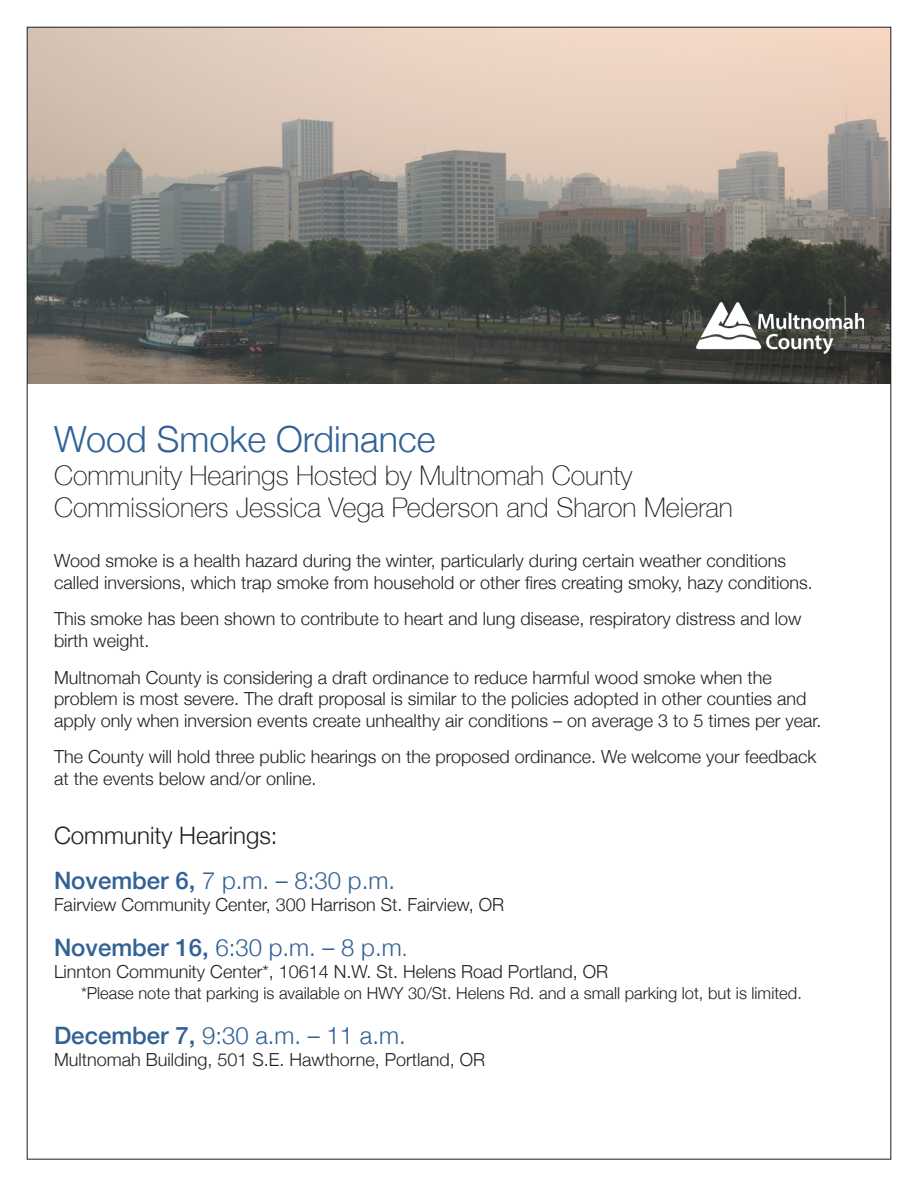
<style>
.page{position:relative;width:918px;height:1188px;background:#fff}
.page>*{position:absolute;margin:0;border:0;box-sizing:border-box;transform-origin:0 0}
.t1{font:300 36px "Helvetica Neue";color:#326195}
.t2{font:100 27px "Helvetica Neue";color:#231f20}
.t3{font:300 24px "Helvetica Neue";color:#326195}
.t4{font:300 24px "Helvetica Neue";color:#231f20}
.t5{font:300 18px/21.6px "Helvetica Neue";color:#231f20}
.t6{font:300 16.5px "Helvetica Neue";color:#231f20}
.s1{font-weight:500}
.s2{font-size:21px}
</style>
<div class="page">
<img style="left:29px;top:29px;width:860px;height:355px">
<img style="left:697px;top:302px;width:167px;height:52px">
<p class="t1" style="left:54px;top:411px;width:383px">Wood Smoke Ordinance</p>
<p class="t2" style="left:54px;top:455px;width:580px">Community Hearings Hosted by Multnomah County</p>
<p class="t2" style="left:54px;top:487px;width:680px">Commissioners Jessica Vega Pederson and Sharon Meieran</p>
<p class="t5" style="left:54px;top:549px;width:760px">Wood smoke is a health hazard during the winter, particularly during certain weather conditions called inversions, which trap smoke from household or other fires creating smoky, hazy conditions.</p>
<p class="t5" style="left:54px;top:607px;width:749px">This smoke has been shown to contribute to heart and lung disease, respiratory distress and low birth weight.</p>
<p class="t5" style="left:54px;top:665px;width:769px">Multnomah County is considering a draft ordinance to reduce harmful wood smoke when the problem is most severe. The draft proposal is similar to the policies adopted in other counties and apply only when inversion events create unhealthy air conditions – on average 3 to 5 times per year.</p>
<p class="t5" style="left:54px;top:745px;width:764px">The County will hold three public hearings on the proposed ordinance. We welcome your feedback at the events below and/or online.</p>
<p class="t4" style="left:54px;top:816px;width:225px">Community Hearings:</p>
<p class="t3" style="left:54px;top:861px;width:343px"><span class="s1">November 6,</span> 7 p.m. – 8:30 p.m.</p>
<p class="t5" style="left:54px;top:893px;width:452px">Fairview Community Center, 300 Harrison St. Fairview, OR</p>
<p class="t3" style="left:54px;top:928px;width:355px"><span class="s1">November 16,</span> 6:30 p.m. – 8 p.m<span class="s2">.</span></p>
<p class="t5" style="left:54px;top:959px;width:556px">Linnton Community Center*, 10614 N.W. St. Helens Road Portland, OR</p>
<p class="t6" style="left:81px;top:980px;width:722px">*Please note that parking is available on HWY 30/St. Helens Rd. and a small parking lot, but is limited.</p>
<p class="t3" style="left:54px;top:1016px;width:353px"><span class="s1">December 7,</span> 9:30 a.m. – 11 a.m.</p>
<p class="t5" style="left:54px;top:1048px;width:433px">Multnomah Building, 501 S.E. Hawthorne, Portland, OR</p>
</div>
